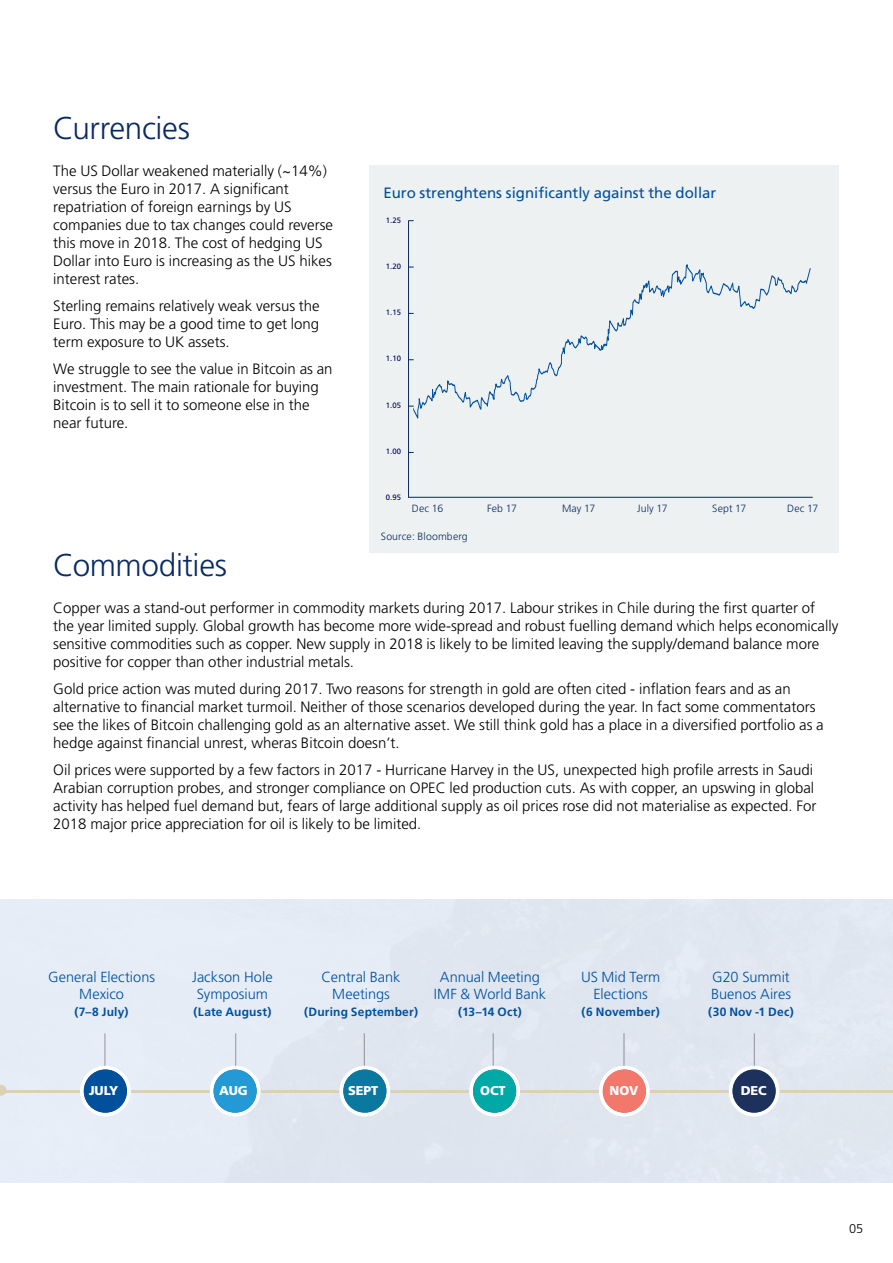
<style>
.page{position:relative;width:893px;height:1263px;background:#fff}
.page>*{position:absolute;margin:0;border:0;box-sizing:border-box;transform-origin:0 0}
.t1{font:300 31.5px "Frutiger";letter-spacing:-.015em;color:#092a62}
.t2{font:300 15px/18px "Frutiger";color:#000}
.t3{font:15px "Frutiger";color:#00509e}
.t4{font:300 14.55px/17px "Frutiger";color:#00509e;text-align:center}
.t5{font:900 12.75px "Frutiger";letter-spacing:-.01em;color:#fff}
.t6{font:300 12.75px "Frutiger";color:#000}
.t7{font:700 12px "Frutiger";letter-spacing:.015em;color:#00509e}
.t8{font:300 10.5px "Frutiger";letter-spacing:.015em;color:#092a62}
.t9{font:300 10.5px "Frutiger";color:#fff}
.t10{font:7.65px "Frutiger";color:#006}
</style>
<div class="page">
<hr style="left:104px;top:1033px;width:2px;height:46px;background:#000">
<hr style="left:235px;top:1033px;width:1px;height:46px;background:#000">
<hr style="left:364px;top:1033px;width:1px;height:46px;background:#000">
<hr style="left:493px;top:1033px;width:1px;height:46px;background:#000">
<hr style="left:623px;top:1033px;width:2px;height:46px;background:#000">
<hr style="left:754px;top:1033px;width:1px;height:46px;background:#000">
<hr style="left:0;top:1090px;width:893px;height:3px;background:#ddd1b5">
<svg style="left:0;top:1085px;width:7px;height:10px"></svg>
<svg style="left:210px;top:1066px;width:50px;height:50px"></svg>
<svg style="left:599px;top:1066px;width:51px;height:50px"></svg>
<svg style="left:340px;top:1066px;width:50px;height:50px"></svg>
<svg style="left:729px;top:1066px;width:50px;height:50px"></svg>
<svg style="left:469px;top:1066px;width:51px;height:50px"></svg>
<svg style="left:80px;top:1066px;width:51px;height:50px"></svg>
<div style="left:84px;top:1069px;width:43px;height:44px;background:#00509c;border-radius:50%"></div>
<div style="left:732px;top:1069px;width:44px;height:44px;background:#1d315d;border-radius:50%"></div>
<div style="left:603px;top:1069px;width:43px;height:44px;background:#f1786b;border-radius:50%"></div>
<div style="left:473px;top:1069px;width:43px;height:44px;background:#00a9a6;border-radius:50%"></div>
<div style="left:343px;top:1069px;width:43px;height:44px;background:#0a789f;border-radius:50%"></div>
<div style="left:213px;top:1069px;width:44px;height:44px;background:#239ad5;border-radius:50%"></div>
<div style="left:369px;top:166px;width:469px;height:387px;background:#eef1f1"></div>
<svg style="left:413px;top:264px;width:398px;height:155px"></svg>
<hr style="left:408px;top:221px;width:1px;height:277px;background:#092a62">
<hr style="left:408px;top:497px;width:405px;height:1px;background:#092a62">
<h1 class="t1" style="left:53px;top:110px;width:138px">Currencies</h1>
<p class="t2" style="left:53px;top:162px;width:281px">The US Dollar weakened materially (~14%) versus the Euro in 2017. A significant repatriation of foreign earnings by US companies due to tax changes could reverse this move in 2018. The cost of hedging US Dollar into Euro is increasing as the US hikes interest rates.</p>
<p class="t2" style="left:53px;top:297px;width:268px;text-align:justify">Sterling remains relatively weak versus the Euro. This may be a good time to get long term exposure to UK assets.</p>
<p class="t2" style="left:53px;top:360px;width:281px">We struggle to see the value in Bitcoin as an investment. The main rationale for buying Bitcoin is to sell it to someone else in the near future.</p>
<h1 class="t1" style="left:53px;top:548px;width:175px">Commodities</h1>
<p class="t3" style="left:383px;top:184px;width:334px">Euro strenghtens significantly against the dollar</p>
<p class="t10" style="left:386px;top:216px;width:17px">1.25</p>
<p class="t10" style="left:386px;top:262px;width:17px">1.20</p>
<p class="t10" style="left:386px;top:308px;width:17px">1.15</p>
<p class="t10" style="left:386px;top:354px;width:17px">1.10</p>
<p class="t10" style="left:386px;top:400px;width:17px">1.05</p>
<p class="t10" style="left:386px;top:446px;width:17px">1.00</p>
<p class="t10" style="left:386px;top:492px;width:17px">0.95</p>
<p class="t8" style="left:412px;top:503px;width:33px">Dec 16</p>
<p class="t8" style="left:487px;top:503px;width:31px">Feb 17</p>
<p class="t8" style="left:562px;top:503px;width:35px">May 17</p>
<p class="t8" style="left:637px;top:503px;width:32px">July 17</p>
<p class="t8" style="left:712px;top:503px;width:36px">Sept 17</p>
<p class="t8" style="left:787px;top:503px;width:33px">Dec 17</p>
<p class="t8" style="left:381px;top:530px;width:88px">Source: Bloomberg</p>
<p class="t2" style="left:53px;top:599px;width:787px">Copper was a stand-out performer in commodity markets during 2017. Labour strikes in Chile during the first quarter of the year limited supply. Global growth has become more wide-spread and robust fuelling demand which helps economically sensitive commodities such as copper. New supply in 2018 is likely to be limited leaving the supply/demand balance more positive for copper than other industrial metals.</p>
<p class="t2" style="left:53px;top:680px;width:772px">Gold price action was muted during 2017. Two reasons for strength in gold are often cited - inflation fears and as an alternative to financial market turmoil. Neither of those scenarios developed during the year. In fact some commentators see the likes of Bitcoin challenging gold as an alternative asset. We still think gold has a place in a diversified portfolio as a hedge against financial unrest, wheras Bitcoin doesn’t.</p>
<p class="t2" style="left:53px;top:761px;width:765px">Oil prices were supported by a few factors in 2017 - Hurricane Harvey in the US, unexpected high profile arrests in Saudi Arabian corruption probes, and stronger compliance on OPEC led production cuts. As with copper, an upswing in global activity has helped fuel demand but, fears of large additional supply as oil prices rose did not materialise as expected. For 2018 major price appreciation for oil is likely to be limited.</p>
<p class="t4" style="left:48px;top:969px;width:108px">General Elections<br>Mexico</p>
<p class="t7" style="left:75px;top:1005px;width:56px">(7–8 July)</p>
<p class="t4" style="left:192px;top:969px;width:82px">Jackson Hole<br>Symposium</p>
<p class="t7" style="left:193px;top:1005px;width:79px">(Late August)</p>
<p class="t4" style="left:322px;top:969px;width:80px">Central Bank<br>Meetings</p>
<p class="t7" style="left:304px;top:1005px;width:116px">(During September)</p>
<p class="t4" style="left:434px;top:969px;width:114px">Annual Meeting<br>IMF &amp; World Bank</p>
<p class="t7" style="left:458px;top:1005px;width:65px">(13–14 Oct)</p>
<p class="t4" style="left:581px;top:969px;width:81px">US Mid Term<br>Elections</p>
<p class="t7" style="left:582px;top:1005px;width:80px">(6 November)</p>
<p class="t4" style="left:711px;top:969px;width:81px;text-align:left">G20 Summit<br>Buenos Aires</p>
<p class="t7" style="left:708px;top:1005px;width:87px">(30 Nov -1 Dec)</p>
<p class="t9" style="left:343px;top:1082px;width:48px">November</p>
<p class="t5" style="left:89px;top:1083px;width:31px">JULY</p>
<p class="t5" style="left:219px;top:1083px;width:30px">AUG</p>
<p class="t5" style="left:348px;top:1083px;width:32px">SEPT</p>
<p class="t5" style="left:480px;top:1083px;width:27px">OCT</p>
<p class="t5" style="left:610px;top:1083px;width:30px">NOV</p>
<p class="t5" style="left:741px;top:1083px;width:27px">DEC</p>
<p class="t6" style="left:849px;top:1221px;width:16px">05</p>
</div>
